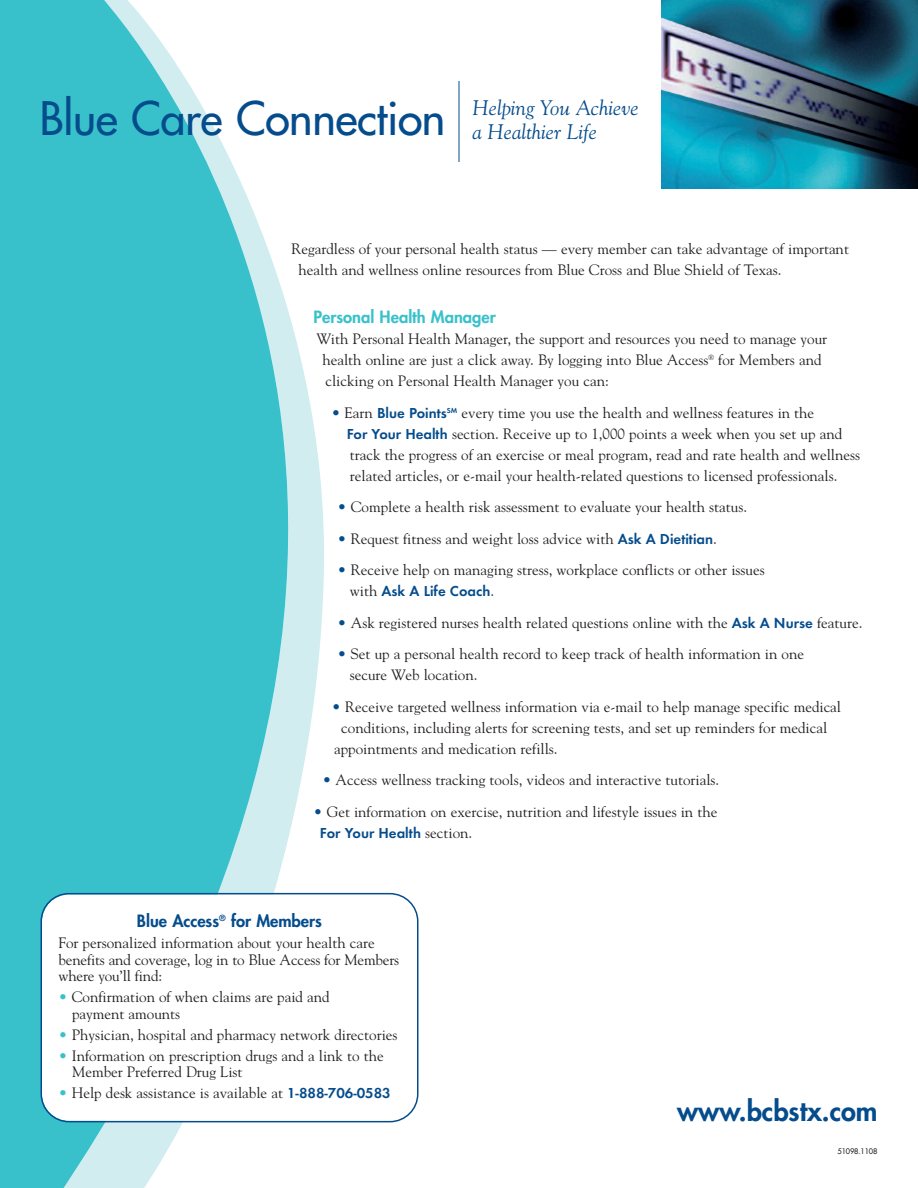
<style>
.page{position:relative;width:918px;height:1188px;background:#fff}
.page>*{position:absolute;margin:0;border:0;box-sizing:border-box;transform-origin:0 0}
.t1{font:45px "Futura";letter-spacing:-.01em;color:#054c8c}
.t2{font:800 27px "Futura";color:#054c8c}
.t3{font:italic 21px "Goudy";color:#054c8c}
.t4{font:800 16.5px "Futura";color:#39c1cb}
.t5{font:800 16.5px "Futura";color:#054c8c}
.t6{font:15px/21px "Goudy";color:#231f20}
.t7{font:600 15px "Futura T";color:#054c8c}
.t8{font:7.5px "Futura";letter-spacing:-.015em;color:#231f20}
.s1{color:#054c8c}
.s2{font-family:"Futura T";font-weight:600;color:#054c8c}
.s3{font-family:"Goudy";font-weight:400;color:#231f20}
.s4{color:#39c1cb}
</style>
<div class="page">
<img style="left:662px;top:0;width:256px;height:189px">
<svg style="left:0;top:0;width:324px;height:1188px;fill:#39c1cb"></svg>
<hr style="left:459px;top:81px;width:1px;height:81px;background:#054c8c">
<svg style="left:40px;top:893px;width:378px;height:229px"></svg>
<h1 class="t1" style="left:40px;top:96px;width:600px">Blue Care Connection <sup>Helping</sup> <sup>You</sup> <sup>Achieve</sup></h1>
<h3 class="t3" style="left:473px;top:120px;width:126px">a Healthier Life</h3>
<p class="t6" style="left:299px;top:238px;width:552px;text-indent:-7px">Regardless of your personal health status — every member can take advantage of important health and wellness online resources from Blue Cross and Blue Shield of Texas.</p>
<p class="t4" style="left:313px;top:309px;width:184px">Personal Health Manager</p>
<p class="t6" style="left:322px;top:328px;width:506px;text-indent:-6px">With Personal Health Manager, the support and resources you need to manage your health online are just a click away. By logging into Blue Access<sup>®</sup> for Members and clicking on Personal Health Manager you can:</p>
<p class="t6" style="left:347px;top:402px;width:515px;text-indent:-15px"><span class="s1">•</span> Earn <span class="s2">Blue Points</span><sup>SM</sup> every time you use the health and wellness features in the<br><span class="s2">For Your Health</span> section. Receive up to 1,000 points a week when you set up and track the progress of an exercise or meal program, read and rate health and wellness related articles, or e-mail your health-related questions to licensed professionals.</p>
<p class="t6" style="left:337px;top:496px;width:411px"><span class="s1">•</span> Complete a health risk assessment to evaluate your health status.</p>
<p class="t6" style="left:337px;top:528px;width:381px"><span class="s1">•</span> Request fitness and weight loss advice with <span class="s2">Ask A Dietitian</span>.</p>
<p class="t6" style="left:337px;top:559px;width:429px"><span class="s1">•</span> Receive help on managing stress, workplace conflicts or other issues</p>
<p class="t7" style="left:350px;top:582px;width:146px"><span class="s3">with</span> Ask A Life Coach<span class="s3">.</span></p>
<p class="t6" style="left:337px;top:612px;width:527px"><span class="s1">•</span> Ask registered nurses health related questions online with the <span class="s2">Ask A Nurse</span> feature.</p>
<p class="t6" style="left:350px;top:643px;width:456px;text-indent:-12px"><span class="s1">•</span> Set up a personal health record to keep track of health information in one secure Web location.</p>
<p class="t6" style="left:332px;top:696px;width:511px"><span class="s1">•</span> Receive targeted wellness information via e-mail to help manage specific medical</p>
<p class="t6" style="left:341px;top:717px;width:487px">conditions, including alerts for screening tests, and set up reminders for medical</p>
<p class="t6" style="left:334px;top:738px;width:225px">appointments and medication refills.</p>
<p class="t6" style="left:322px;top:769px;width:398px"><span class="s1">•</span> Access wellness tracking tools, videos and interactive tutorials.</p>
<p class="t6" style="left:313px;top:801px;width:405px"><span class="s1">•</span> Get information on exercise, nutrition and lifestyle issues in the</p>
<p class="t7" style="left:320px;top:824px;width:154px">For Your Health <span class="s3">section.</span></p>
<p class="t5" style="left:137px;top:913px;width:187px">Blue Access<sup>®</sup> for Members</p>
<p class="t6" style="left:58px;top:935px;width:342px;line-height:16.5px">For personalized information about your health care benefits and coverage, log in to Blue Access for Members where you’ll find:</p>
<p class="t6" style="left:72px;top:989px;width:259px;line-height:16.5px;text-indent:-13px"><span class="s4">•</span> Confirmation of when claims are paid and payment amounts</p>
<p class="t6" style="left:59px;top:1024px;width:341px"><span class="s4">•</span> Physician, hospital and pharmacy network directories</p>
<p class="t6" style="left:72px;top:1048px;width:313px;line-height:16.5px;text-indent:-14px"><span class="s4">•</span> Information on prescription drugs and a link to the<br>Member Preferred Drug List</p>
<p class="t6" style="left:59px;top:1083px;width:334px"><span class="s4">•</span> Help desk assistance is available at <span class="s2">1-888-706-0583</span></p>
<h2 class="t2" style="left:677px;top:1098px;width:202px">www.bcbstx.com</h2>
<p class="t8" style="left:837px;top:1147px;width:42px">51098.1108</p>
</div>
